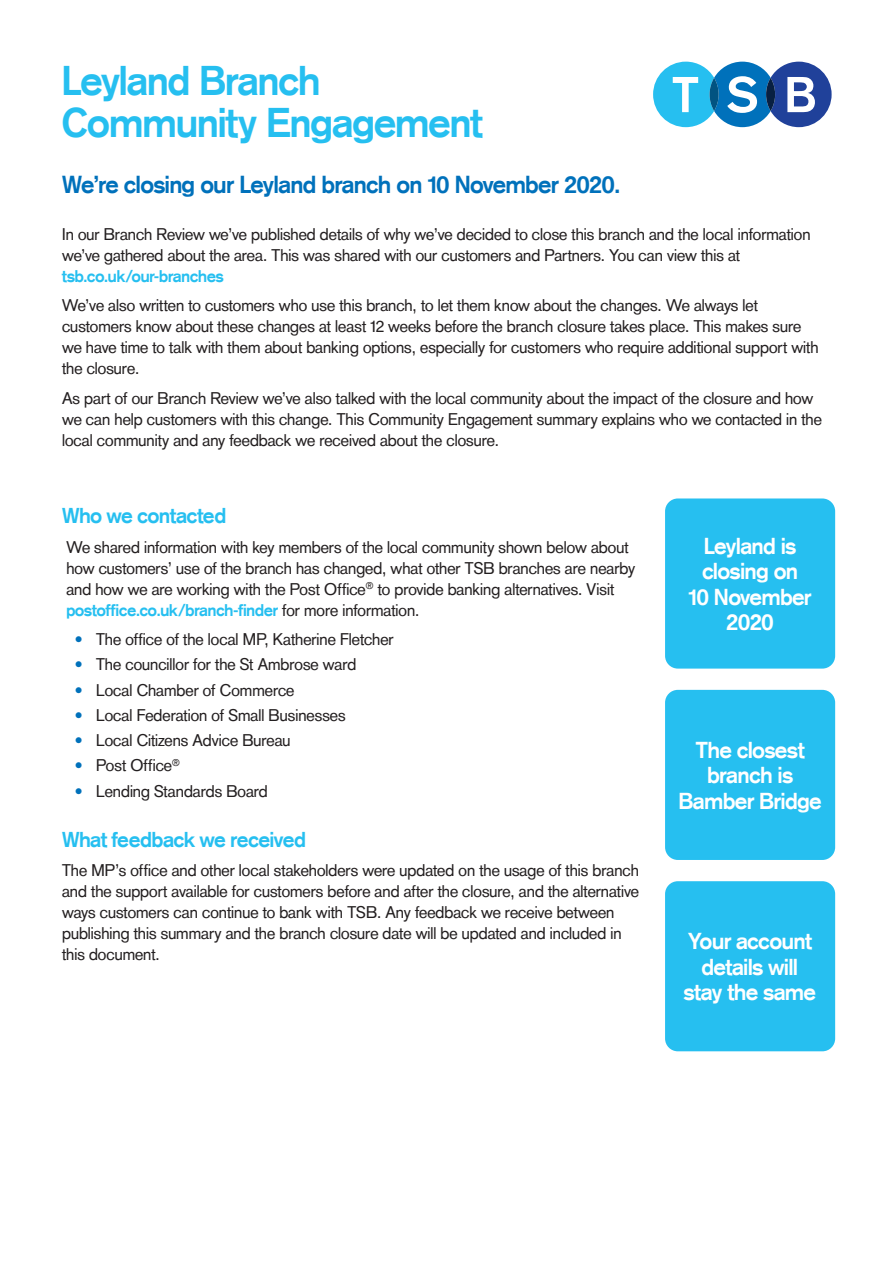
<style>
.page{position:relative;width:893px;height:1263px;background:#fff}
.page>*{position:absolute;margin:0;border:0;box-sizing:border-box;transform-origin:0 0}
.Page_Headline{font:700 40.5px/42px "Basic Commercialfor TSB";letter-spacing:-.005em;color:#26bff0}
.X-Head_16_18{font:700 24px "Basic Commercialfor TSB";letter-spacing:-.005em;color:#0071bb}
.PullOut_Header_15_17{font:700 22.5px/25.5px "Basic Commercialfor TSB";letter-spacing:-.005em;color:#fff;text-align:center}
.Sub_Head_Bold_14_14{font:700 21px "Basic Commercialfor TSB";color:#26bff0}
.Body_Copy_11_14{font:16.5px/21px "Basic Commercialfor TSB";color:#231f20}
.s1{font-weight:700;color:#26bff0}
.s2{color:#0071bb}
</style>
<div class="page">
<div style="left:665px;top:498px;width:170px;height:171px;background:#26bff0;border-radius:13px"></div>
<div style="left:665px;top:881px;width:170px;height:170px;background:#26bff0;border-radius:13px"></div>
<svg style="left:653px;top:61px;width:179px;height:67px"></svg>
<div style="left:665px;top:690px;width:170px;height:170px;background:#26bff0;border-radius:13px"></div>
<p class="Page_Headline" style="left:62px;top:59px;width:422px">Leyland Branch<br>Community Engagement</p>
<p class="X-Head_16_18" style="left:62px;top:171px;width:560px">We’re closing our Leyland branch on 10 November 2020.</p>
<p class="Body_Copy_11_14" style="left:62px;top:224px;width:750px">In our Branch Review we’ve published details of why we’ve decided to close this branch and the local information we’ve gathered about the area. This was shared with our customers and Partners. You can view this at <span class="s1">tsb.co.uk/our-branches</span></p>
<p class="Body_Copy_11_14" style="left:62px;top:295px;width:758px">We’ve also written to customers who use this branch, to let them know about the changes. We always let customers know about these changes at least 12 weeks before the branch closure takes place. This makes sure we have time to talk with them about banking options, especially for customers who require additional support with the closure.</p>
<p class="Body_Copy_11_14" style="left:62px;top:388px;width:761px">As part of our Branch Review we’ve also talked with the local community about the impact of the closure and how we can help customers with this change. This Community Engagement summary explains who we contacted in the local community and any feedback we received about the closure.</p>
<p class="Sub_Head_Bold_14_14" style="left:62px;top:503px;width:166px">Who we contacted</p>
<p class="Body_Copy_11_14" style="left:66px;top:536px;width:570px">We shared information with key members of the local community shown below about how customers’ use of the branch has changed, what other TSB branches are nearby and how we are working with the Post Office<sup>®</sup> to provide banking alternatives. Visit <span class="s1">postoffice.co.uk/branch-finder</span> for more information.</p>
<p class="Body_Copy_11_14" style="left:75px;top:629px;width:320px"><span class="s2">•</span> The office of the local MP, Katherine Fletcher</p>
<p class="Body_Copy_11_14" style="left:75px;top:654px;width:283px"><span class="s2">•</span> The councillor for the St Ambrose ward</p>
<p class="Body_Copy_11_14" style="left:75px;top:679px;width:221px"><span class="s2">•</span> Local Chamber of Commerce</p>
<p class="Body_Copy_11_14" style="left:75px;top:704px;width:272px"><span class="s2">•</span> Local Federation of Small Businesses</p>
<p class="Body_Copy_11_14" style="left:75px;top:730px;width:217px"><span class="s2">•</span> Local Citizens Advice Bureau</p>
<p class="Body_Copy_11_14" style="left:75px;top:755px;width:106px"><span class="s2">•</span> Post Office<sup>®</sup></p>
<p class="Body_Copy_11_14" style="left:75px;top:780px;width:194px"><span class="s2">•</span> Lending Standards Board</p>
<p class="Sub_Head_Bold_14_14" style="left:62px;top:827px;width:245px">What feedback we received</p>
<p class="Body_Copy_11_14" style="left:62px;top:860px;width:578px">The MP’s office and other local stakeholders were updated on the usage of this branch and the support available for customers before and after the closure, and the alternative ways customers can continue to bank with TSB. Any feedback we receive between publishing this summary and the branch closure date will be updated and included in this document.</p>
<p class="PullOut_Header_15_17" style="left:689px;top:533px;width:124px">Leyland is closing on<br>10 November<br>2020</p>
<p class="PullOut_Header_15_17" style="left:679px;top:737px;width:144px">The closest branch is<br>Bamber Bridge</p>
<p class="PullOut_Header_15_17" style="left:684px;top:928px;width:133px">Your account details will stay the same</p>
</div>
